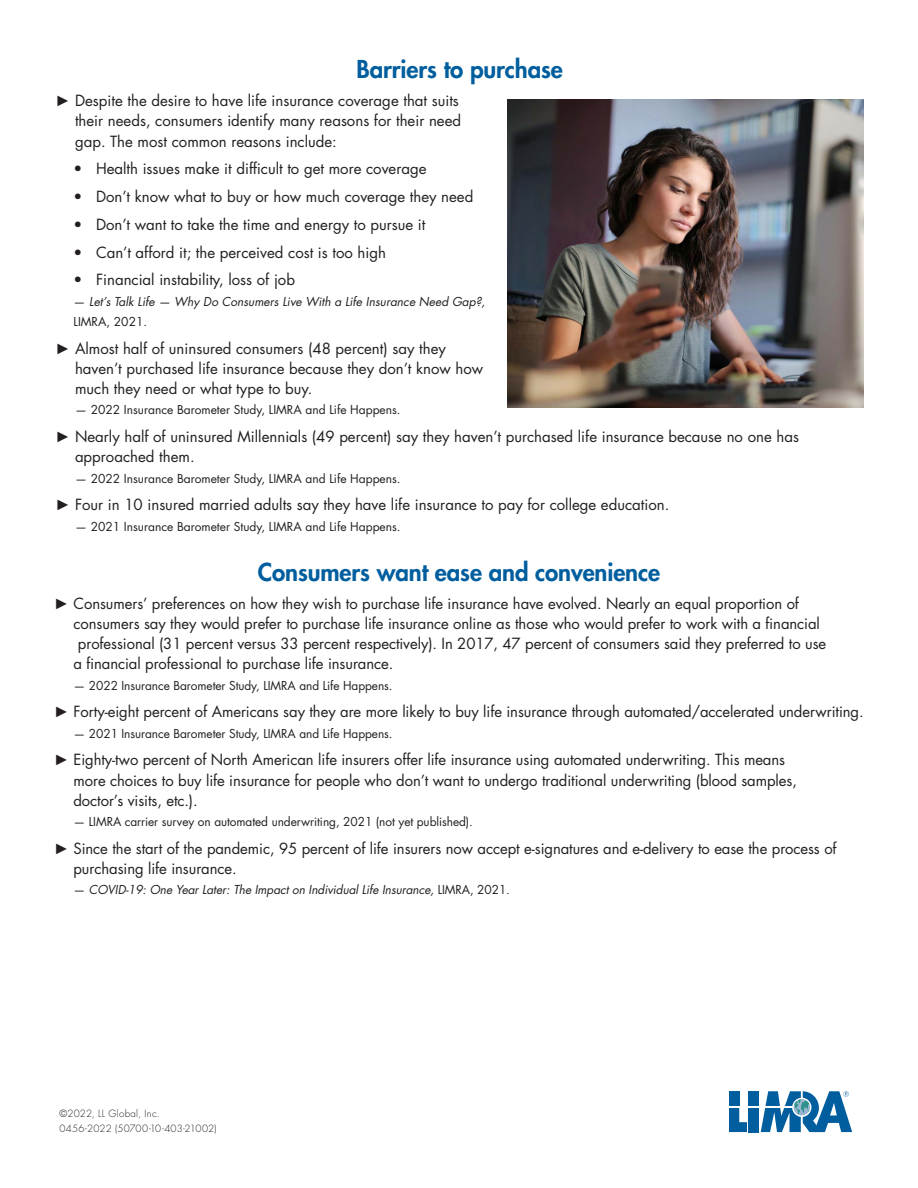
<style>
.page{position:relative;width:918px;height:1188px;background:#fff}
.page>*{position:absolute;margin:0;border:0;box-sizing:border-box;transform-origin:0 0}
.Bullet{font:800 24px "Futura Std";letter-spacing:-.005em;color:#005e9e}
.Head_1{font:800 24px "Futura Std";letter-spacing:-.005em;color:#005e9e}
.Bullet-2{font:15px/20.2px "Futura Std";letter-spacing:-.005em;color:#231f20}
.Head_1-2{font:15px/20.2px "Futura Std";color:#231f20}
.Bullet-3{font:12px "Futura Std";letter-spacing:-.005em;color:#231f20}
.Bullet-4{font:italic 12px/20.2px "Futura Std";letter-spacing:-.005em;color:#231f20}
.Body{font:300 9.75px "Futura Std";letter-spacing:.015em;color:#231f20}
.Body-2{font:300 9.75px "Futura Std";letter-spacing:.035em;color:#231f20}
.s1{font-family:"Arial";font-weight:700}
.s2{font-style:normal}
</style>
<div class="page">
<svg style="left:729px;top:1108px;width:18px;height:24px"></svg>
<div style="left:729px;top:1091px;width:10px;height:15px;background:#005e9e"></div>
<div style="left:749px;top:1091px;width:10px;height:15px;background:#005e9e"></div>
<div style="left:749px;top:1108px;width:10px;height:24px;background:#005e9e"></div>
<svg style="left:761px;top:1091px;width:91px;height:41px"></svg>
<img style="left:507px;top:99px;width:357px;height:309px">
<p class="Head_1" style="left:357px;top:54px;width:208px">Barriers to purchase</p>
<p class="Head_1-2" style="left:75px;top:91px;width:388px;text-indent:-20px"><span class="s1">►</span> Despite the desire to have life insurance coverage that suits their needs, consumers identify many reasons for their need gap. The most common reasons include:</p>
<p class="Bullet-2" style="left:74px;top:159px;width:355px">• Health issues make it difficult to get more coverage</p>
<p class="Bullet-2" style="left:74px;top:187px;width:401px">• Don’t know what to buy or how much coverage they need</p>
<p class="Bullet-2" style="left:74px;top:214px;width:353px">• Don’t want to take the time and energy to pursue it</p>
<p class="Bullet-2" style="left:74px;top:242px;width:314px">• Can’t afford it; the perceived cost is too high</p>
<p class="Bullet-2" style="left:74px;top:270px;width:223px">• Financial instability, loss of job</p>
<p class="Bullet-4" style="left:74px;top:291px;width:413px"><span class="s2">—</span> Let’s Talk Life — Why Do Consumers Live With a Life Insurance Need Gap?,<br><span class="s2">LIMRA, 2021.</span></p>
<p class="Bullet-2" style="left:75px;top:338px;width:410px;text-indent:-20px"><span class="s1">►</span> Almost half of uninsured consumers (48 percent) say they haven’t purchased life insurance because they don’t know how much they need or what type to buy.</p>
<p class="Bullet-3" style="left:75px;top:402px;width:327px">— 2022 Insurance Barometer Study, LIMRA and Life Happens.</p>
<p class="Bullet-2" style="left:75px;top:427px;width:725px;text-indent:-20px"><span class="s1">►</span> Nearly half of uninsured Millennials (49 percent) say they haven’t purchased life insurance because no one has approached them.</p>
<p class="Bullet-3" style="left:75px;top:470px;width:327px">— 2022 Insurance Barometer Study, LIMRA and Life Happens.</p>
<p class="Bullet-2" style="left:56px;top:495px;width:615px"><span class="s1">►</span> Four in 10 insured married adults say they have life insurance to pay for college education.</p>
<p class="Bullet-3" style="left:75px;top:518px;width:327px">— 2021 Insurance Barometer Study, LIMRA and Life Happens.</p>
<p class="Bullet" style="left:258px;top:557px;width:404px">Consumers want ease and convenience</p>
<p class="Bullet-2" style="left:73px;top:593px;width:754px;text-indent:-19px"><span class="s1">►</span> Consumers’ preferences on how they wish to purchase life insurance have evolved. Nearly an equal proportion of consumers say they would prefer to purchase life insurance online as those who would prefer to work with a financial professional (31 percent versus 33 percent respectively). In 2017, 47 percent of consumers said they preferred to use a financial professional to purchase life insurance.</p>
<p class="Bullet-3" style="left:73px;top:677px;width:321px">— 2022 Insurance Barometer Study, LIMRA and Life Happens.</p>
<p class="Bullet-2" style="left:54px;top:702px;width:811px"><span class="s1">►</span> Forty-eight percent of Americans say they are more likely to buy life insurance through automated/accelerated underwriting.</p>
<p class="Bullet-3" style="left:73px;top:725px;width:321px">— 2021 Insurance Barometer Study, LIMRA and Life Happens.</p>
<p class="Bullet-2" style="left:73px;top:750px;width:725px;text-indent:-19px"><span class="s1">►</span> Eighty-two percent of North American life insurers offer life insurance using automated underwriting. This means more choices to buy life insurance for people who don’t want to undergo traditional underwriting (blood samples, doctor’s visits, etc.).</p>
<p class="Bullet-3" style="left:73px;top:814px;width:401px">— LIMRA carrier survey on automated underwriting, 2021 (not yet published).</p>
<p class="Bullet-2" style="left:73px;top:838px;width:765px;text-indent:-19px"><span class="s1">►</span> Since the start of the pandemic, 95 percent of life insurers now accept e-signatures and e-delivery to ease the process of purchasing life insurance.</p>
<p class="Bullet-4" style="left:73px;top:880px;width:438px"><span class="s2">—</span> COVID-19: One Year Later: The Impact on Individual Life Insurance, <span class="s2">LIMRA, 2021.</span></p>
<p class="Body-2" style="left:60px;top:1108px;width:102px">©2022, LL Global, Inc.</p>
<p class="Body" style="left:60px;top:1123px;width:158px">0456-2022 (50700-10-403-21002)</p>
</div>
